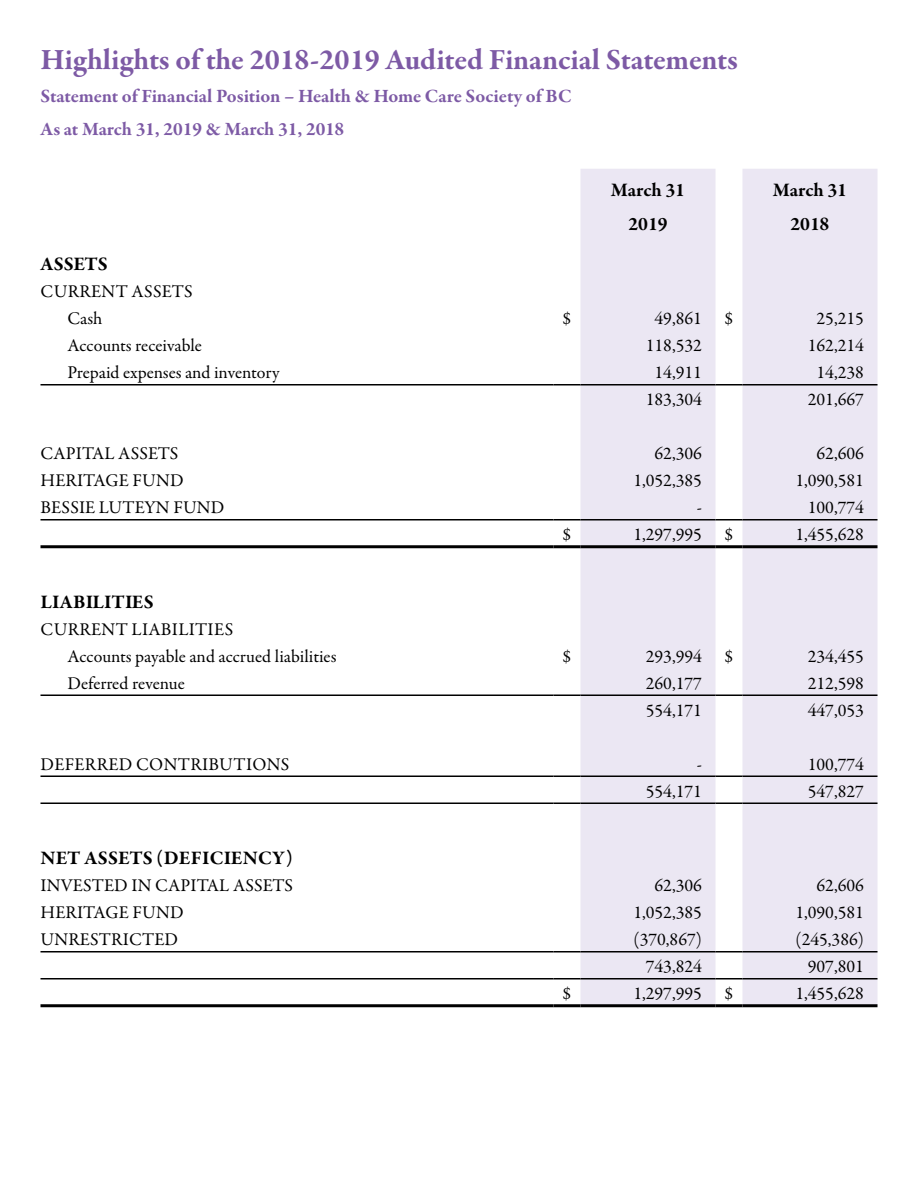
<style>
.page{position:relative;width:918px;height:1188px;background:#fff}
.page>*{position:absolute;margin:0;border:0;box-sizing:border-box;transform-origin:0 0}
.t1{font:700 30px "Garamond Premr Pro";letter-spacing:-.005em;color:#7d5aa5}
.t2{font:700 19.5px "Garamond Premr Pro";color:#000}
.t3{font:700 19.2px/33.8px "Garamond Premr Pro";color:#7d5aa5}
.t4{font:18px/27px "Garamond Premr Pro";color:#000}
.t5{font:18px "Garamond Premr Pro";letter-spacing:.02em;color:#000}
</style>
<div class="page">
<svg style="left:580px;top:169px;width:298px;height:835px;background:#ece8f3"></svg>
<hr style="left:40px;top:384px;width:514px;height:2px;background:#000">
<hr style="left:554px;top:384px;width:26px;height:2px;background:#000">
<hr style="left:580px;top:384px;width:136px;height:2px;background:#000">
<hr style="left:716px;top:384px;width:26px;height:2px;background:#000">
<hr style="left:742px;top:384px;width:136px;height:2px;background:#000">
<hr style="left:40px;top:694px;width:514px;height:2px;background:#000">
<hr style="left:554px;top:694px;width:26px;height:2px;background:#000">
<hr style="left:580px;top:694px;width:136px;height:2px;background:#000">
<hr style="left:716px;top:694px;width:26px;height:2px;background:#000">
<hr style="left:742px;top:694px;width:136px;height:2px;background:#000">
<hr style="left:40px;top:776px;width:514px;height:1px;background:#000">
<svg style="left:554px;top:776px;width:26px;height:1px"></svg>
<hr style="left:580px;top:776px;width:136px;height:1px;background:#000">
<svg style="left:716px;top:776px;width:26px;height:1px"></svg>
<hr style="left:742px;top:776px;width:136px;height:1px;background:#000">
<hr style="left:40px;top:802px;width:514px;height:2px;background:#000">
<hr style="left:554px;top:802px;width:26px;height:2px;background:#000">
<hr style="left:580px;top:802px;width:136px;height:2px;background:#000">
<hr style="left:716px;top:802px;width:26px;height:2px;background:#000">
<hr style="left:742px;top:802px;width:136px;height:2px;background:#000">
<hr style="left:40px;top:951px;width:514px;height:1px;background:#000">
<svg style="left:554px;top:951px;width:26px;height:1px"></svg>
<hr style="left:580px;top:951px;width:136px;height:1px;background:#000">
<svg style="left:716px;top:951px;width:26px;height:1px"></svg>
<hr style="left:742px;top:951px;width:136px;height:1px;background:#000">
<hr style="left:40px;top:978px;width:514px;height:2px;background:#000">
<hr style="left:554px;top:978px;width:26px;height:2px;background:#000">
<hr style="left:580px;top:978px;width:136px;height:2px;background:#000">
<hr style="left:716px;top:978px;width:26px;height:2px;background:#000">
<hr style="left:742px;top:978px;width:136px;height:2px;background:#000">
<hr style="left:40px;top:519px;width:514px;height:1px;background:#000">
<svg style="left:554px;top:519px;width:26px;height:1px"></svg>
<hr style="left:580px;top:519px;width:136px;height:1px;background:#000">
<svg style="left:716px;top:519px;width:26px;height:1px"></svg>
<hr style="left:742px;top:519px;width:136px;height:1px;background:#000">
<hr style="left:40px;top:545px;width:514px;height:3px;background:#000">
<hr style="left:554px;top:545px;width:26px;height:3px;background:#000">
<hr style="left:580px;top:545px;width:136px;height:3px;background:#000">
<hr style="left:716px;top:545px;width:26px;height:3px;background:#000">
<hr style="left:742px;top:545px;width:136px;height:3px;background:#000">
<hr style="left:40px;top:1004px;width:514px;height:3px;background:#000">
<hr style="left:554px;top:1004px;width:26px;height:3px;background:#000">
<hr style="left:580px;top:1004px;width:136px;height:3px;background:#000">
<hr style="left:716px;top:1004px;width:26px;height:3px;background:#000">
<hr style="left:742px;top:1004px;width:136px;height:3px;background:#000">
<h1 class="t1" style="left:40px;top:41px;width:699px">Highlights of the 2018-2019 Audited Financial Statements</h1>
<p class="t3" style="left:40px;top:79px;width:533px">Statement of Financial Position – Health &amp; Home Care Society of BC<br>As at March 31, 2019 &amp; March 31, 2018</p>
<p class="t2" style="left:41px;top:252px;width:69px">ASSETS</p>
<p class="t4" style="left:67px;top:278px;width:127px;text-indent:-27px">CURRENT ASSETS<br>Cash</p>
<p class="t2" style="left:611px;top:178px;width:76px">March 31</p>
<p class="t2" style="left:773px;top:178px;width:76px">March 31</p>
<p class="t2" style="left:628px;top:211px;width:41px">2019</p>
<p class="t2" style="left:790px;top:211px;width:41px">2018</p>
<p class="t4" style="left:563px;top:305px;width:10px">$</p>
<p class="t4" style="left:655px;top:305px;width:49px">49,861</p>
<p class="t4" style="left:725px;top:305px;width:10px">$</p>
<p class="t4" style="left:817px;top:305px;width:49px">25,215</p>
<p class="t4" style="left:67px;top:332px;width:136px">Accounts receivable</p>
<p class="t4" style="left:646px;top:332px;width:58px">118,532</p>
<p class="t4" style="left:808px;top:332px;width:58px">162,214</p>
<p class="t4" style="left:67px;top:359px;width:214px">Prepaid expenses and inventory</p>
<p class="t4" style="left:655px;top:359px;width:49px">14,911</p>
<p class="t4" style="left:817px;top:359px;width:49px">14,238</p>
<p class="t4" style="left:646px;top:386px;width:58px">183,304</p>
<p class="t4" style="left:808px;top:386px;width:58px">201,667</p>
<p class="t4" style="left:40px;top:440px;width:139px">CAPITAL ASSETS</p>
<p class="t4" style="left:655px;top:440px;width:49px">62,306</p>
<p class="t4" style="left:817px;top:440px;width:49px">62,606</p>
<p class="t4" style="left:40px;top:467px;width:145px">HERITAGE FUND</p>
<p class="t4" style="left:633px;top:467px;width:70px">1,052,385</p>
<p class="t4" style="left:795px;top:467px;width:70px">1,090,581</p>
<p class="t4" style="left:40px;top:494px;width:186px">BESSIE LUTEYN FUND</p>
<p class="t4" style="left:697px;top:494px;width:7px">-</p>
<p class="t4" style="left:808px;top:494px;width:58px">100,774</p>
<p class="t4" style="left:563px;top:521px;width:10px">$</p>
<p class="t4" style="left:633px;top:521px;width:70px">1,297,995</p>
<p class="t4" style="left:725px;top:521px;width:10px">$</p>
<p class="t4" style="left:795px;top:521px;width:70px">1,455,628</p>
<p class="t2" style="left:40px;top:589px;width:115px">LIABILITIES</p>
<p class="t4" style="left:67px;top:616px;width:270px;text-indent:-27px">CURRENT LIABILITIES<br>Accounts payable and accrued liabilities</p>
<p class="t4" style="left:563px;top:643px;width:10px">$</p>
<p class="t4" style="left:646px;top:643px;width:58px">293,994</p>
<p class="t4" style="left:725px;top:643px;width:10px">$</p>
<p class="t4" style="left:808px;top:643px;width:58px">234,455</p>
<p class="t4" style="left:67px;top:670px;width:119px">Deferred revenue</p>
<p class="t4" style="left:646px;top:670px;width:58px">260,177</p>
<p class="t4" style="left:808px;top:670px;width:58px">212,598</p>
<p class="t4" style="left:646px;top:697px;width:58px">554,171</p>
<p class="t4" style="left:808px;top:697px;width:58px">447,053</p>
<p class="t5" style="left:41px;top:753px;width:250px">DEFERRED CONTRIBUTIONS</p>
<p class="t4" style="left:697px;top:751px;width:7px">-</p>
<p class="t4" style="left:808px;top:751px;width:58px">100,774</p>
<p class="t4" style="left:646px;top:778px;width:58px">554,171</p>
<p class="t4" style="left:808px;top:778px;width:58px">547,827</p>
<p class="t2" style="left:41px;top:846px;width:253px">NET ASSETS (DEFICIENCY)</p>
<p class="t4" style="left:40px;top:872px;width:254px">INVESTED IN CAPITAL ASSETS</p>
<p class="t4" style="left:655px;top:872px;width:49px">62,306</p>
<p class="t4" style="left:817px;top:872px;width:49px">62,606</p>
<p class="t4" style="left:40px;top:899px;width:145px">HERITAGE FUND</p>
<p class="t4" style="left:633px;top:899px;width:70px">1,052,385</p>
<p class="t4" style="left:795px;top:899px;width:70px">1,090,581</p>
<p class="t4" style="left:40px;top:926px;width:139px">UNRESTRICTED</p>
<p class="t4" style="left:634px;top:926px;width:70px">(370,867)</p>
<p class="t4" style="left:796px;top:926px;width:70px">(245,386)</p>
<p class="t4" style="left:646px;top:953px;width:58px">743,824</p>
<p class="t4" style="left:808px;top:953px;width:58px">907,801</p>
<p class="t4" style="left:563px;top:980px;width:10px">$</p>
<p class="t4" style="left:633px;top:980px;width:70px">1,297,995</p>
<p class="t4" style="left:725px;top:980px;width:10px">$</p>
<p class="t4" style="left:795px;top:980px;width:70px">1,455,628</p>
</div>
